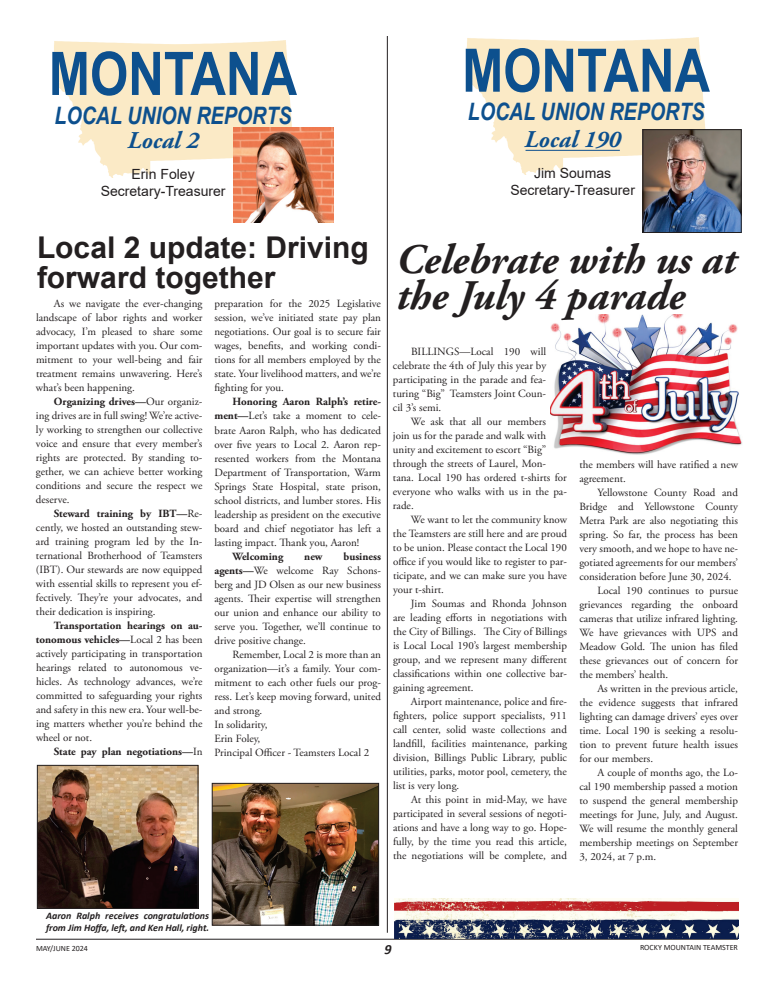
<style>
.page{position:relative;width:774px;height:990px;background:#fff}
.page>*{position:absolute;margin:0;border:0;box-sizing:border-box;transform-origin:0 0}
.t1{font:700 60.1px "Arial Narrow";color:#0d508e}
.t2{font:700 60px "Arial Narrow";color:#0d508e}
.t3{font:italic 700 42px/36px "Adobe Garamond Pro";color:#231f20}
.t4{font:700 30px/30px "Arial";color:#231f20}
.t5{font:italic 700 24.1px "Arial Narrow";color:#0d508e}
.t6{font:italic 700 24.1px "Adobe Garamond Pro";color:#0d508e}
.t7{font:italic 700 24px "Arial Narrow";color:#0d508e}
.t8{font:italic 700 24px "Adobe Garamond Pro";color:#0d508e}
.t9{font:14px/16.8px "Arial";color:#231f20;text-align:center}
.t10{font:italic 700 14px "Calibri";color:#231f20}
.t11{font:11px/14px "Adobe Garamond Pro";color:#231f20;text-align:justify}
.t12{font:700 11px "Adobe Garamond Pro";color:#231f20}
.t13{font:italic 700 10px/12px "Calibri";color:#231f20}
.t14{font:8px "Calibri";color:#231f20}
.s1{font-weight:700}
.s2{font-weight:400}
</style>
<div class="page">
<hr style="left:36px;top:939px;width:702px;height:1px;background:#231f20">
<img style="left:467px;top:37px;width:239px;height:137px">
<hr style="left:526px;top:150px;width:94px;height:1px;background:#0d508e">
<img style="left:645px;top:131px;width:95px;height:100px">
<div style="left:643px;top:129px;width:99px;height:104px;border:1px solid #231f20"></div>
<img style="left:551px;top:314px;width:191px;height:141px">
<img style="left:53px;top:40px;width:240px;height:138px">
<img style="left:234px;top:128px;width:100px;height:95px">
<img style="left:214px;top:785px;width:163px;height:139px">
<div style="left:212px;top:783px;width:167px;height:143px;border:1px solid #231f20"></div>
<hr style="left:387px;top:36px;width:1px;height:897px;background:#231f20">
<img style="left:39px;top:767px;width:157px;height:140px">
<div style="left:37px;top:765px;width:161px;height:144px;border:1px solid #231f20"></div>
<img style="left:394px;top:898px;width:345px;height:40px">
<h1 class="t1" style="left:49px;top:28px;width:250px">MONTANA</h1>
<h3 class="t5" style="left:54px;top:97px;width:239px">LOCAL UNION REPORTS</h3>
<h3 class="t6" style="left:127px;top:126px;width:73px">Local 2</h3>
<p class="t9" style="left:101px;top:166px;width:126px">Erin Foley<br>Secretary-Treasurer</p>
<h2 class="t2" style="left:462px;top:25px;width:249px">MONTANA</h2>
<h3 class="t7" style="left:468px;top:94px;width:238px">LOCAL UNION REPORTS</h3>
<h3 class="t8" style="left:525px;top:125px;width:98px">Local 190</h3>
<p class="t9" style="left:510px;top:164px;width:126px">Jim Soumas<br>Secretary-Treasurer</p>
<h3 class="t4" style="left:37px;top:233px;width:333px">Local 2 update: Driving forward together</h3>
<p class="t11" style="left:214px;top:297px;width:168px">preparation for the 2025 Legislative session, we’ve initiated state pay plan negotiations. Our goal is to secure fair wages, benefits, and working condi&shy;tions for all members employed by the state. Your livelihood matters, and we’re fighting for you.</p>
<p class="t11" style="left:214px;top:395px;width:168px;text-indent:18px"><span class="s1">Honoring Aaron Ralph’s retire&shy;ment—</span>Let’s take a moment to cele&shy;brate Aaron Ralph, who has dedicated over five years to Local 2. Aaron rep&shy;resented workers from the Montana Department of Transportation, Warm Springs State Hospital, state prison, school districts, and lumber stores. His leadership as president on the executive board and chief negotiator has left a lasting impact. Thank you, Aaron!</p>
<p class="t12" style="left:232px;top:550px;width:52px">Welcoming</p>
<p class="t12" style="left:304px;top:550px;width:20px">new</p>
<p class="t11" style="left:36px;top:297px;width:168px;text-indent:18px">As we navigate the ever-changing landscape of labor rights and worker advocacy, I’m pleased to share some important updates with you. Our com&shy;mitment to your well-being and fair treatment remains unwavering. Here’s what’s been happening.</p>
<p class="t11" style="left:36px;top:395px;width:168px;text-indent:18px"><span class="s1">Organizing drives—</span>Our organiz&shy;ing drives are in full swing! We’re active&shy;ly working to strengthen our collective voice and ensure that every member’s rights are protected. By standing to&shy;gether, we can achieve better working conditions and secure the respect we deserve.</p>
<p class="t11" style="left:36px;top:507px;width:168px;text-indent:18px"><span class="s1">Steward training by IBT—</span>Re&shy;cently, we hosted an outstanding stew&shy;ard training program led by the In&shy;ternational Brotherhood of Teamsters (IBT). Our stewards are now equipped with essential skills to represent you ef&shy;fectively. They’re your advocates, and their dedication is inspiring.</p>
<p class="t11" style="left:36px;top:619px;width:168px;text-indent:18px"><span class="s1">Transportation hearings on au&shy;tonomous vehicles—</span>Local 2 has been actively participating in transportation hearings related to autonomous ve&shy;hicles. As technology advances, we’re committed to safeguarding your rights and safety in this new era. Your well-be&shy;ing matters whether you’re behind the wheel or not.</p>
<p class="t12" style="left:54px;top:745px;width:150px">State pay plan negotiations—<span class="s2">In</span></p>
<p class="t11" style="left:214px;top:549px;width:168px;text-indent:129px"><span class="s1">business agents—</span>We welcome Ray Schons&shy;berg and JD Olsen as our new business agents. Their expertise will strengthen our union and enhance our ability to serve you. Together, we’ll continue to drive positive change.</p>
<p class="t11" style="left:214px;top:647px;width:168px;text-align:left;text-indent:18px">Remember, Local 2 is more than an organization—it’s a family. Your com&shy;mitment to each other fuels our prog&shy;ress. Let’s keep moving forward, united and strong.<br>In solidarity,<br>Erin Foley,<br>Principal Officer - Teamsters Local 2</p>
<h3 class="t3" style="left:396px;top:243px;width:342px">Celebrate with us at the July 4 parade</h3>
<p class="t11" style="left:393px;top:345px;width:155px;text-indent:18px">BILLINGS—Local 190 will celebrate the 4th of July this year by participating in the parade and fea&shy;turing “Big” Teamsters Joint Coun&shy;cil 3’s semi.</p>
<p class="t11" style="left:393px;top:415px;width:175px;text-align:left;text-indent:18px">We ask that all our members<br>join us for the parade and walk with unity and excitement to escort “Big” through the streets of Laurel, Mon&shy;tana. Local 190 has ordered t-shirts for everyone who walks with us in the pa&shy;rade.</p>
<p class="t11" style="left:393px;top:513px;width:176px;text-indent:18px">We want to let the community know the Teamsters are still here and are proud to be union. Please contact the Local 190 office if you would like to register to par&shy;ticipate, and we can make sure you have your t-shirt.</p>
<p class="t11" style="left:393px;top:597px;width:176px;text-indent:18px">Jim Soumas and Rhonda Johnson are leading efforts in negotiations with the City of Billings. The City of Billings is Local Local 190’s largest membership group, and we represent many different classifications within one collective bar&shy;gaining agreement.</p>
<p class="t11" style="left:393px;top:695px;width:176px;text-indent:18px">Airport maintenance, police and fire&shy;fighters, police support specialists, 911 call center, solid waste collections and landfill, facilities maintenance, parking division, Billings Public Library, public utilities, parks, motor pool, cemetery, the list is very long.</p>
<p class="t11" style="left:393px;top:793px;width:176px;text-indent:18px">At this point in mid-May, we have participated in several sessions of negoti&shy;ations and have a long way to go. Hope&shy;fully, by the time you read this article, the negotiations will be complete, and</p>
<p class="t11" style="left:579px;top:458px;width:160px">the members will have ratified a new agreement.</p>
<p class="t11" style="left:597px;top:486px;width:142px">Yellowstone County Road and</p>
<p class="t11" style="left:579px;top:500px;width:160px">Bridge and Yellowstone County</p>
<p class="t11" style="left:579px;top:514px;width:160px">Metra Park are also negotiating this</p>
<p class="t11" style="left:579px;top:528px;width:160px">spring. So far, the process has been</p>
<p class="t11" style="left:579px;top:542px;width:160px">very smooth, and we hope to have ne-</p>
<p class="t11" style="left:579px;top:556px;width:160px">gotiated agreements for our members’</p>
<p class="t11" style="left:579px;top:570px;width:154px">consideration before June 30, 2024.</p>
<p class="t11" style="left:597px;top:584px;width:142px">Local 190 continues to pursue</p>
<p class="t11" style="left:579px;top:598px;width:160px">grievances regarding the onboard</p>
<p class="t11" style="left:579px;top:612px;width:160px">cameras that utilize infrared lighting.</p>
<p class="t11" style="left:579px;top:626px;width:160px">We have grievances with UPS and</p>
<p class="t11" style="left:579px;top:640px;width:160px">Meadow Gold. The union has filed</p>
<p class="t11" style="left:579px;top:654px;width:160px">these grievances out of concern for</p>
<p class="t11" style="left:579px;top:668px;width:90px">the members’ health.</p>
<p class="t11" style="left:597px;top:682px;width:142px">As written in the previous article,</p>
<p class="t11" style="left:579px;top:696px;width:160px">the evidence suggests that infrared</p>
<p class="t11" style="left:579px;top:710px;width:160px">lighting can damage drivers’ eyes over</p>
<p class="t11" style="left:579px;top:724px;width:160px">time. Local 190 is seeking a resolu-</p>
<p class="t11" style="left:579px;top:738px;width:160px">tion to prevent future health issues</p>
<p class="t11" style="left:579px;top:752px;width:75px">for our members.</p>
<p class="t11" style="left:597px;top:766px;width:142px">A couple of months ago, the Lo-</p>
<p class="t11" style="left:579px;top:780px;width:160px">cal 190 membership passed a motion</p>
<p class="t11" style="left:579px;top:794px;width:160px">to suspend the general membership</p>
<p class="t11" style="left:579px;top:808px;width:160px">meetings for June, July, and August.</p>
<p class="t11" style="left:579px;top:822px;width:160px">We will resume the monthly general</p>
<p class="t11" style="left:579px;top:836px;width:160px">membership meetings on September</p>
<p class="t11" style="left:579px;top:850px;width:78px">3, 2024, at 7 p.m.</p>
<p class="t13" style="left:46px;top:909px;width:165px">Aaron Ralph receives congratulations from Jim Hoffa, left, and Ken Hall, right.</p>
<p class="t14" style="left:36px;top:943px;width:54px">MAY/JUNE 2024</p>
<p class="t10" style="left:384px;top:940px;width:9px">9</p>
<p class="t14" style="left:640px;top:942px;width:99px">ROCKY MOUNTAIN TEAMSTER</p>
</div>
